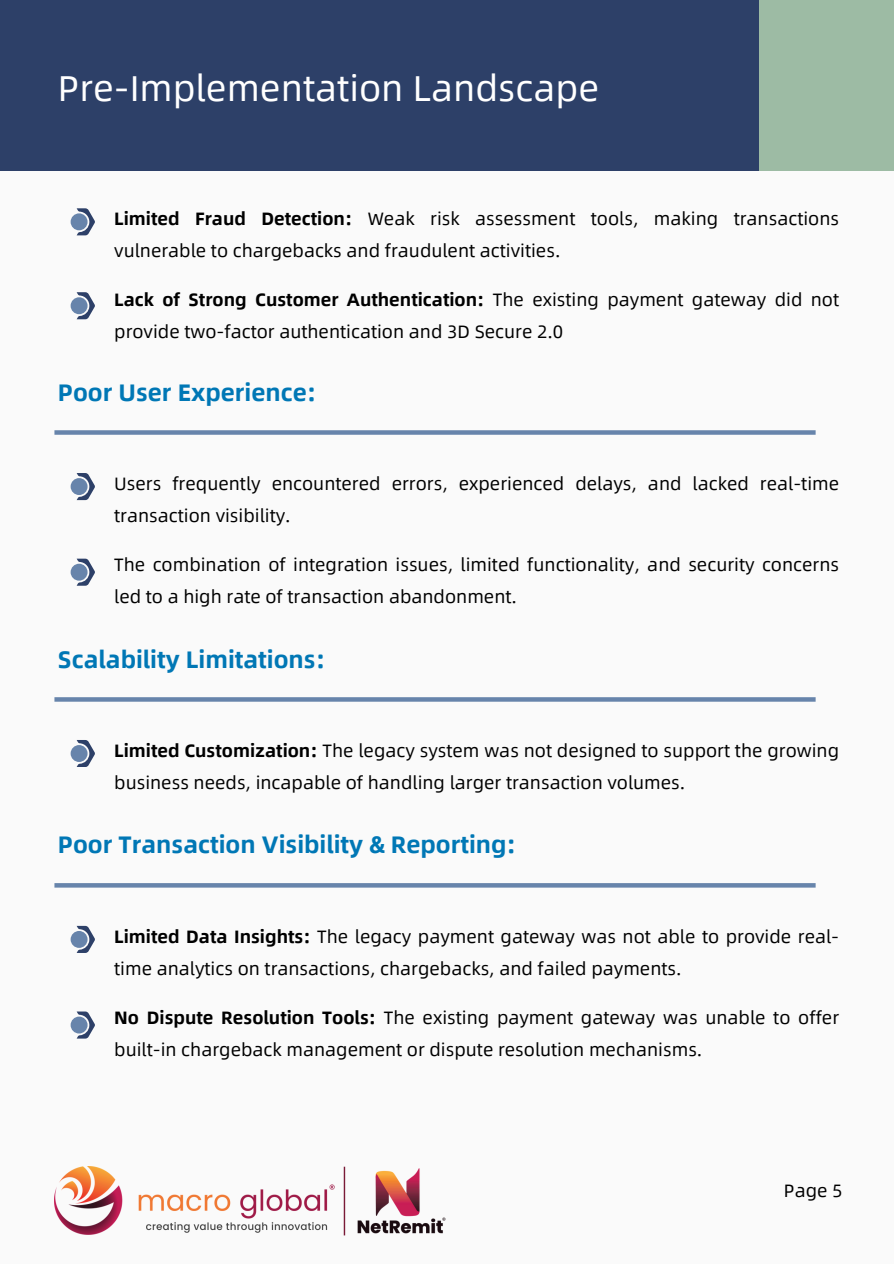
<style>
.page{position:relative;width:894px;height:1264px;background:#fff}
.page>*{position:absolute;margin:0;border:0;box-sizing:border-box;transform-origin:0 0}
.t1{font:36px "Alibaba Sans";color:#fff}
.t2{font:700 24px "Alibaba Sans";color:#0077b5}
.t3{font:18px/31.5px "Alibaba Sans";color:#000}
.s1{font-weight:700}
</style>
<div class="page">
<div style="left:0;top:0;width:893px;height:1263px;background:#fafafa"></div>
<div style="left:0;top:0;width:893px;height:170px;background:#2d4068"></div>
<svg style="left:77px;top:208px;width:18px;height:27px"></svg>
<div style="left:71px;top:213px;width:16px;height:17px;background:#6784ab;border-radius:50%"></div>
<svg style="left:77px;top:292px;width:18px;height:27px"></svg>
<div style="left:71px;top:297px;width:16px;height:17px;background:#6784ab;border-radius:50%"></div>
<svg style="left:77px;top:473px;width:18px;height:27px"></svg>
<div style="left:71px;top:478px;width:16px;height:17px;background:#6784ab;border-radius:50%"></div>
<svg style="left:77px;top:558px;width:18px;height:27px"></svg>
<div style="left:71px;top:563px;width:16px;height:17px;background:#6784ab;border-radius:50%"></div>
<svg style="left:77px;top:740px;width:18px;height:27px"></svg>
<div style="left:71px;top:745px;width:16px;height:17px;background:#6784ab;border-radius:50%"></div>
<svg style="left:77px;top:925px;width:18px;height:27px"></svg>
<div style="left:71px;top:931px;width:16px;height:16px;background:#6784ab;border-radius:50%"></div>
<svg style="left:77px;top:1011px;width:18px;height:27px"></svg>
<div style="left:71px;top:1016px;width:16px;height:17px;background:#6784ab;border-radius:50%"></div>
<div style="left:54px;top:430px;width:761px;height:5px;background:#6784ab"></div>
<svg style="left:54px;top:697px;width:761px;height:4px;background:#6e8aaf"></svg>
<svg style="left:54px;top:883px;width:761px;height:4px;background:#6b87ad"></svg>
<div style="left:759px;top:0;width:134px;height:170px;background:#9dbba4"></div>
<img style="left:54px;top:1166px;width:392px;height:69px">
<p class="t1" style="left:58px;top:58px;width:542px">Pre-Implementation Landscape</p>
<p class="t3" style="left:114px;top:202px;width:726px"><span class="s1">Limited Fraud Detection:</span> Weak risk assessment tools, making transactions vulnerable to chargebacks and fraudulent activities.</p>
<p class="t3" style="left:114px;top:283px;width:726px"><span class="s1">Lack of Strong Customer Authentication:</span> The existing payment gateway did not provide two-factor authentication and 3D Secure 2.0</p>
<p class="t2" style="left:58px;top:372px;width:260px">Poor User Experience:</p>
<p class="t3" style="left:114px;top:467px;width:726px">Users frequently encountered errors, experienced delays, and lacked real-time transaction visibility.</p>
<p class="t3" style="left:114px;top:548px;width:726px">The combination of integration issues, limited functionality, and security concerns led to a high rate of transaction abandonment.</p>
<p class="t2" style="left:58px;top:639px;width:269px">Scalability Limitations:</p>
<h2 class="t3" style="left:114px;top:734px;width:726px"><span class="s1">Limited Customization:</span> The legacy system was not designed to support the growing business needs, incapable of handling larger transaction volumes.</h2>
<p class="t2" style="left:58px;top:824px;width:460px">Poor Transaction Visibility &amp; Reporting:</p>
<h2 class="t3" style="left:114px;top:919px;width:726px"><span class="s1">Limited Data Insights:</span> The legacy payment gateway was not able to provide real&shy;time analytics on transactions, chargebacks, and failed payments.</h2>
<p class="t3" style="left:114px;top:1000px;width:726px"><span class="s1">No Dispute Resolution Tools:</span> The existing payment gateway was unable to offer built-in chargeback management or dispute resolution mechanisms.</p>
<h1 class="t3" style="left:783px;top:1174px;width:60px">Page 5</h1>
</div>
